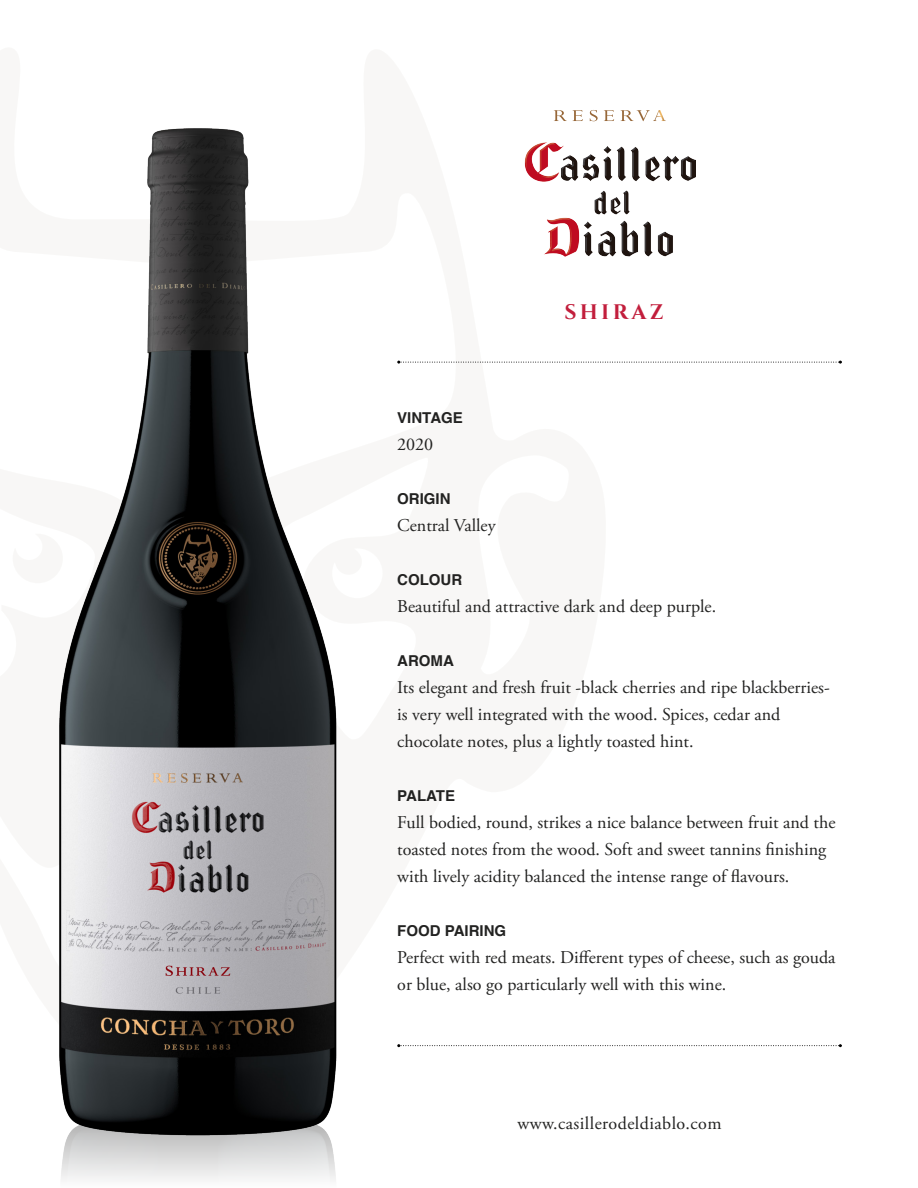
<style>
.page{position:relative;width:918px;height:1188px;background:#fff}
.page>*{position:absolute;margin:0;border:0;box-sizing:border-box;transform-origin:0 0}
.t1{font:700 21px "Cinzel";letter-spacing:.16em;color:#c21e3c}
.t2{font:18px/27px "Adobe Garamond Pro";color:#222221}
.t3{font:18px "Adobe Garamond Pro";letter-spacing:.025em;color:#222221}
.t4{font:700 15px "Helvetica";color:#222221}
</style>
<div class="page">
<svg style="left:554px;top:110px;width:112px;height:11px"></svg>
<img style="left:524px;top:143px;width:172px;height:114px">
<svg style="left:397px;top:361px;width:445px;height:3px"></svg>
<img style="left:59px;top:128px;width:278px;height:1043px">
<svg style="left:397px;top:1044px;width:445px;height:3px"></svg>
<p class="t4" style="left:397px;top:409px;width:67px">VINTAGE</p>
<p class="t2" style="left:397px;top:432px;width:37px">2020</p>
<p class="t1" style="left:565px;top:299px;width:101px">SHIRAZ</p>
<p class="t4" style="left:397px;top:490px;width:55px">ORIGIN</p>
<p class="t2" style="left:397px;top:513px;width:100px">Central Valley</p>
<p class="t4" style="left:397px;top:571px;width:66px">COLOUR</p>
<p class="t2" style="left:397px;top:594px;width:320px">Beautiful and attractive dark and deep purple.</p>
<p class="t4" style="left:397px;top:652px;width:58px">AROMA</p>
<p class="t2" style="left:397px;top:675px;width:434px">Its elegant and fresh fruit -black cherries and ripe blackberries&shy;is very well integrated with the wood. Spices, cedar and chocolate notes, plus a lightly toasted hint.</p>
<p class="t4" style="left:397px;top:787px;width:59px">PALATE</p>
<p class="t2" style="left:397px;top:810px;width:440px">Full bodied, round, strikes a nice balance between fruit and the toasted notes from the wood. Soft and sweet tannins finishing with lively acidity balanced the intense range of flavours.</p>
<p class="t4" style="left:397px;top:922px;width:110px">FOOD PAIRING</p>
<p class="t2" style="left:397px;top:945px;width:440px">Perfect with red meats. Different types of cheese, such as gouda or blue, also go particularly well with this wine.</p>
<p class="t3" style="left:518px;top:1113px;width:205px">www.casillerodeldiablo.com</p>
</div>
